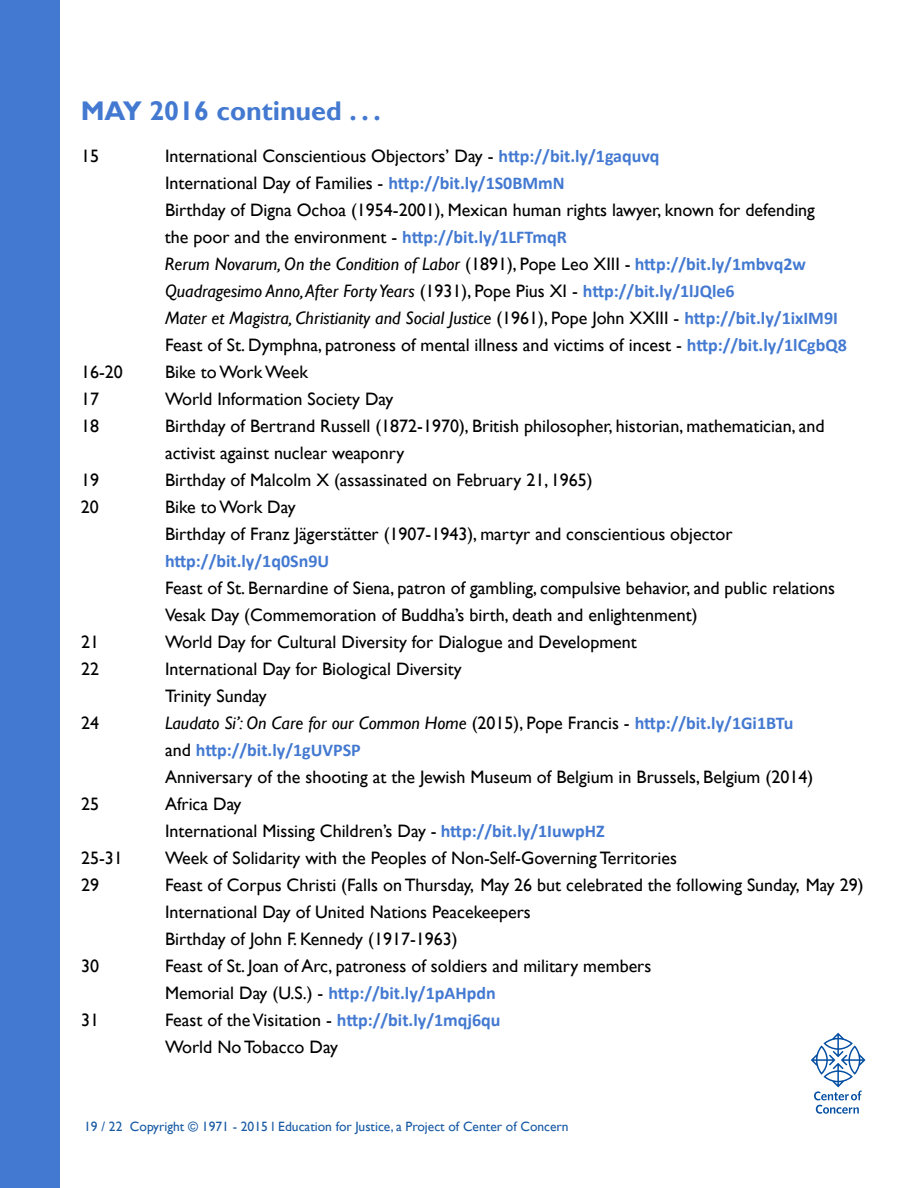
<style>
.page{position:relative;width:918px;height:1188px;background:#fff}
.page>*{position:absolute;margin:0;border:0;box-sizing:border-box;transform-origin:0 0}
.t1{font:700 27px "Gill Sans";color:#4379d1}
.t2{font:18px/27px "Gill Sans";color:#000}
.t3{font:700 18px "Calibri";color:#4379d1}
.t4{font:italic 18px "Gill Sans";color:#000}
.t5{font:13.5px "Gill Sans";color:#185aa5}
.s1{font-family:"Calibri";font-weight:700;color:#4379d1}
.s2{font-style:italic}
.s3{font-style:normal}
.s4{font-family:"Calibri";font-weight:700;font-style:normal;color:#4379d1}
.s5{font-family:"Gill Sans";font-weight:400;color:#000}
</style>
<div class="page">
<div style="left:0;top:0;width:59px;height:1188px;background:#4379d1"></div>
<svg style="left:811px;top:1033px;width:55px;height:81px"></svg>
<h1 class="t1" style="left:81px;top:95px;width:302px">MAY 2016 continued . . .</h1>
<p class="t2" style="left:81px;top:143px;width:19px">15</p>
<p class="t2" style="left:165px;top:143px;width:683px">International Conscientious Objectors’ Day - <span class="s1">http://bit.ly/1gaquvq<br></span>International Day of Families - <span class="s1">http://bit.ly/1S0BMmN<br></span>Birthday of Digna Ochoa (1954-2001), Mexican human rights lawyer, known for defending<br>the poor and the environment - <span class="s1">http://bit.ly/1LFTmqR<br></span><span class="s2">Rerum Novarum, On the Condition of Labor</span> (1891), Pope Leo XIII - <span class="s1">http://bit.ly/1mbvq2w </span><span class="s2">Quadragesimo Anno, After Forty Years</span> (1931), Pope Pius XI - <span class="s1">http://bit.ly/1lJQle6<br></span><span class="s2">Mater et Magistra, Christianity and Social Justice</span> (1961), Pope John XXIII - <span class="s1">http://bit.ly/1ixIM9I </span>Feast of St. Dymphna, patroness of mental illness and victims of incest - <span class="s1">http://bit.ly/1lCgbQ8</span></p>
<p class="t2" style="left:81px;top:359px;width:43px">16-20</p>
<p class="t2" style="left:165px;top:359px;width:145px">Bike to Work Week</p>
<p class="t2" style="left:81px;top:386px;width:19px">17</p>
<p class="t2" style="left:165px;top:386px;width:230px">World Information Society Day</p>
<p class="t2" style="left:81px;top:413px;width:19px">18</p>
<p class="t2" style="left:165px;top:413px;width:661px">Birthday of Bertrand Russell (1872-1970), British philosopher, historian, mathematician, and activist against nuclear weaponry</p>
<p class="t2" style="left:81px;top:467px;width:19px">19</p>
<p class="t2" style="left:165px;top:467px;width:429px">Birthday of Malcolm X (assassinated on February 21, 1965)</p>
<p class="t2" style="left:81px;top:494px;width:19px">20</p>
<p class="t2" style="left:165px;top:494px;width:569px">Bike to Work Day<br>Birthday of Franz Jägerstätter (1907-1943), martyr and conscientious objector</p>
<p class="t3" style="left:165px;top:550px;width:166px">http://bit.ly/1q0Sn9U</p>
<p class="t2" style="left:165px;top:575px;width:672px">Feast of St. Bernardine of Siena, patron of gambling, compulsive behavior, and public relations<br>Vesak Day (Commemoration of Buddha’s birth, death and enlightenment)</p>
<p class="t2" style="left:81px;top:629px;width:19px">21</p>
<p class="t2" style="left:165px;top:629px;width:473px">World Day for Cultural Diversity for Dialogue and Development</p>
<p class="t2" style="left:81px;top:656px;width:19px">22</p>
<p class="t2" style="left:165px;top:656px;width:298px">International Day for Biological Diversity<br>Trinity Sunday</p>
<p class="t2" style="left:81px;top:710px;width:19px">24</p>
<p class="t4" style="left:165px;top:713px;width:630px">Laudato Si’: On Care for our Common Home <span class="s3">(2015), Pope Francis -</span> <span class="s4">http://bit.ly/1Gi1BTu</span></p>
<p class="t3" style="left:165px;top:739px;width:197px"><span class="s5">and</span> http://bit.ly/1gUVPSP</p>
<p class="t2" style="left:165px;top:764px;width:650px">Anniversary of the shooting at the Jewish Museum of Belgium in Brussels, Belgium (2014)</p>
<p class="t2" style="left:81px;top:791px;width:19px">25</p>
<p class="t2" style="left:165px;top:791px;width:441px">Africa Day<br>International Missing Children’s Day - <span class="s1">http://bit.ly/1IuwpHZ</span></p>
<p class="t2" style="left:81px;top:845px;width:43px">25-31</p>
<p class="t2" style="left:165px;top:845px;width:514px">Week of Solidarity with the Peoples of Non-Self-Governing Territories</p>
<p class="t2" style="left:81px;top:872px;width:19px">29</p>
<p class="t2" style="left:165px;top:872px;width:700px">Feast of Corpus Christi (Falls on Thursday, May 26 but celebrated the following Sunday, May 29)<br>International Day of United Nations Peacekeepers<br>Birthday of John F. Kennedy (1917-1963)</p>
<p class="t2" style="left:81px;top:953px;width:19px">30</p>
<p class="t2" style="left:165px;top:953px;width:488px">Feast of St. Joan of Arc, patroness of soldiers and military members</p>
<p class="t3" style="left:165px;top:982px;width:332px"><span class="s5">Memorial Day (U.S.) -</span> http://bit.ly/1pAHpdn</p>
<p class="t2" style="left:81px;top:1007px;width:19px">31</p>
<p class="t2" style="left:165px;top:1007px;width:337px">Feast of the Visitation - <span class="s1">http://bit.ly/1mqj6qu<br></span>World No Tobacco Day</p>
<p class="t5" style="left:84px;top:1119px;width:486px">19 / 22 Copyright © 1971 - 2015 l Education for Justice, a Project of Center of Concern</p>
</div>
